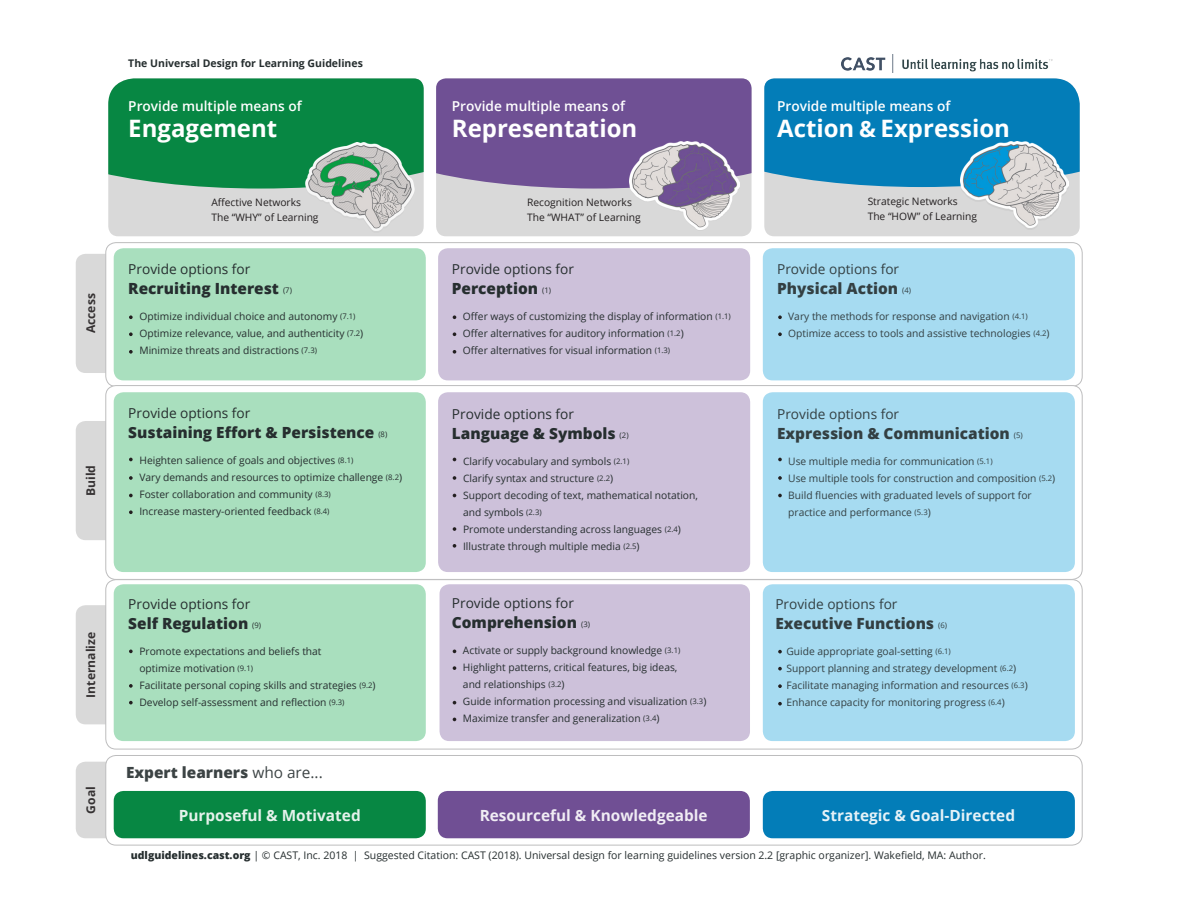
<style>
.page{position:relative;width:1188px;height:918px;background:#fff}
.page>*{position:absolute;margin:0;border:0;box-sizing:border-box;transform-origin:0 0}
.t1{font:700 24px "Open Sans";color:#fff}
.t2{font:800 15.45px "Open Sans";color:#262e2f}
.t3{font:700 15.45px "Open Sans";color:#fff}
.t4{font:13.65px "Open Sans";color:#262e2f}
.t5{font:600 13.65px "Open Sans";color:#fff}
.t6{font:700 12.15px "Open Sans";color:#231f20}
.t7{font:10.5px "Open Sans";color:#262e2f}
.t8{font:700 10.5px "Open Sans";color:#262e2f}
.t9{font:10.2px/17.1px "Open Sans";color:#262e2f}
.t10{font:10.2px/15px "Open Sans";color:#231f20}
.s1{font-weight:400;font-size:7.65px}
.s2{font-size:7.65px}
.s3{font-size:22.5px}
.s4{font-weight:400}
.s5{font-weight:800}
</style>
<div class="page">
<div style="left:76px;top:254px;width:58px;height:119px;background:#d9d9d9;border-radius:10px"></div>
<div style="left:76px;top:421px;width:58px;height:119px;background:#d9d9d9;border-radius:10px"></div>
<div style="left:76px;top:605px;width:58px;height:119px;background:#d9d9d9;border-radius:10px"></div>
<div style="left:76px;top:762px;width:49px;height:76px;background:#d9d9d9;border-radius:10px"></div>
<div style="left:106px;top:243px;width:976px;height:143px;background:#fff;border-radius:10px"></div>
<div style="left:106px;top:386px;width:976px;height:193px;background:#fff;border-radius:10px"></div>
<div style="left:106px;top:580px;width:976px;height:169px;background:#fff;border-radius:10px"></div>
<div style="left:106px;top:579px;width:976px;height:170px;border:1px solid #bdbdbe;border-radius:10px"></div>
<div style="left:106px;top:755px;width:976px;height:90px;background:#fff;border-radius:10px"></div>
<div style="left:106px;top:755px;width:976px;height:90px;border:1px solid #bdbdbe;border-radius:10px"></div>
<div style="left:108px;top:189px;width:314px;height:47px;background:#d9d9d9"></div>
<div style="left:108px;top:78px;width:316px;height:111px;background:#078743"></div>
<div style="left:436px;top:78px;width:316px;height:158px;background:#d9d9d9;border-radius:10px"></div>
<div style="left:436px;top:78px;width:316px;height:111px;background:#6f5094"></div>
<div style="left:764px;top:187px;width:316px;height:49px;background:#d9d9d9"></div>
<div style="left:764px;top:78px;width:316px;height:109px;background:#037db8"></div>
<div style="left:114px;top:248px;width:312px;height:132px;background:#a9dfbe;border-radius:10px"></div>
<div style="left:438px;top:248px;width:312px;height:132px;background:#cdc1da;border-radius:10px"></div>
<div style="left:763px;top:248px;width:312px;height:132px;background:#a6dbf1;border-radius:10px"></div>
<div style="left:114px;top:392px;width:312px;height:180px;background:#a9dfbe;border-radius:10px"></div>
<div style="left:114px;top:584px;width:312px;height:157px;background:#a9dfbe;border-radius:10px"></div>
<div style="left:438px;top:392px;width:312px;height:180px;background:#cdc1da;border-radius:10px"></div>
<div style="left:763px;top:392px;width:312px;height:180px;background:#a6dbf1;border-radius:10px"></div>
<div style="left:763px;top:584px;width:312px;height:157px;background:#a6dbf1;border-radius:10px"></div>
<div style="left:114px;top:791px;width:312px;height:47px;background:#078743;border-radius:10px"></div>
<div style="left:440px;top:584px;width:310px;height:157px;background:#cdc1da;border-radius:10px"></div>
<div style="left:763px;top:791px;width:312px;height:47px;background:#037db8;border-radius:10px"></div>
<div style="left:438px;top:791px;width:312px;height:47px;background:#704f94;border-radius:10px"></div>
<svg style="left:129px;top:315px;width:4px;height:4px"></svg>
<svg style="left:453px;top:315px;width:3px;height:4px"></svg>
<svg style="left:778px;top:315px;width:4px;height:4px"></svg>
<svg style="left:129px;top:458px;width:4px;height:3px"></svg>
<svg style="left:778px;top:458px;width:4px;height:3px"></svg>
<svg style="left:778px;top:650px;width:4px;height:3px"></svg>
<svg style="left:129px;top:650px;width:4px;height:3px"></svg>
<svg style="left:129px;top:332px;width:4px;height:4px"></svg>
<svg style="left:453px;top:332px;width:3px;height:4px"></svg>
<svg style="left:778px;top:332px;width:4px;height:4px"></svg>
<svg style="left:129px;top:476px;width:4px;height:4px"></svg>
<svg style="left:453px;top:476px;width:3px;height:4px"></svg>
<svg style="left:778px;top:476px;width:4px;height:4px"></svg>
<svg style="left:778px;top:667px;width:4px;height:3px"></svg>
<svg style="left:129px;top:350px;width:4px;height:4px"></svg>
<svg style="left:453px;top:350px;width:3px;height:4px"></svg>
<svg style="left:129px;top:494px;width:4px;height:3px"></svg>
<svg style="left:778px;top:494px;width:4px;height:3px"></svg>
<svg style="left:778px;top:684px;width:4px;height:4px"></svg>
<svg style="left:778px;top:702px;width:4px;height:4px"></svg>
<svg style="left:453px;top:527px;width:3px;height:4px"></svg>
<svg style="left:129px;top:684px;width:4px;height:4px"></svg>
<svg style="left:453px;top:666px;width:3px;height:4px"></svg>
<svg style="left:129px;top:510px;width:4px;height:4px"></svg>
<svg style="left:453px;top:544px;width:3px;height:4px"></svg>
<svg style="left:129px;top:701px;width:4px;height:3px"></svg>
<img style="left:301px;top:142px;width:123px;height:2px">
<img style="left:630px;top:141px;width:110px;height:88px">
<img style="left:961px;top:142px;width:107px;height:86px">
<img style="left:301px;top:144px;width:123px;height:88px">
<img style="left:841px;top:54px;width:212px;height:19px">
<p class="t6" style="left:82px;top:333px;width:41px;rotate:-90deg">Access</p>
<p class="t6" style="left:82px;top:496px;width:33px;rotate:-90deg">Build</p>
<p class="t6" style="left:82px;top:698px;width:67px;rotate:-90deg">Internalize</p>
<p class="t6" style="left:82px;top:814px;width:29px;rotate:-90deg">Goal</p>
<p class="t8" style="left:128px;top:56px;width:236px">The Universal Design for Learning Guidelines</p>
<h3 class="t5" style="left:128px;top:97px;width:175px">Provide multiple means of</h3>
<h1 class="t1" style="left:128px;top:111px;width:150px">Engagement</h1>
<p class="t10" style="left:211px;top:195px;width:109px">Affective Networks<br>The “WHY” of Learning</p>
<h3 class="t4" style="left:128px;top:260px;width:124px">Provide options for</h3>
<h2 class="t2" style="left:128px;top:277px;width:165px">Recruiting Interest <span class="s1">(7)</span></h2>
<p class="t9" style="left:139px;top:308px;width:225px">Optimize individual choice and autonomy <span class="s2">(7.1)<br></span>Optimize relevance, value, and authenticity <span class="s2">(7.2</span>)<br>Minimize threats and distractions <span class="s2">(7.3)</span></p>
<h3 class="t4" style="left:128px;top:403px;width:124px">Provide options for</h3>
<h2 class="t2" style="left:128px;top:421px;width:260px">Sustaining Effort &amp; Persistence <span class="s1">(8)</span></h2>
<p class="t9" style="left:139px;top:451px;width:264px">Heighten salience of goals and objectives <span class="s2">(8.1)<br></span>Vary demands and resources to optimize challenge <span class="s2">(8.2</span>)<br>Foster collaboration and community <span class="s2">(8.3)<br></span>Increase mastery-oriented feedback <span class="s2">(8.4)</span></p>
<h3 class="t4" style="left:128px;top:594px;width:124px">Provide options for</h3>
<h2 class="t2" style="left:128px;top:612px;width:134px">Self Regulation <span class="s1">(9)</span></h2>
<p class="t9" style="left:139px;top:642px;width:238px">Promote expectations and beliefs that<br>optimize motivation <span class="s2">(9.1)<br></span>Facilitate personal coping skills and strategies <span class="s2">(9.2</span>)<br>Develop self-assessment and reflection <span class="s2">(9.3)</span></p>
<h3 class="t5" style="left:452px;top:97px;width:175px">Provide multiple means of</h3>
<h1 class="t1" style="left:452px;top:111px;width:187px">Representation</h1>
<p class="t10" style="left:527px;top:195px;width:115px">Recognition Networks<br>The “WHAT” of Learning</p>
<h3 class="t4" style="left:452px;top:260px;width:124px">Provide options for</h3>
<h2 class="t2" style="left:452px;top:277px;width:101px">Perception <span class="s1">(1)</span></h2>
<p class="t9" style="left:463px;top:308px;width:269px">Offer ways of customizing the display of information <span class="s2">(1.1)<br></span>Offer alternatives for auditory information <span class="s2">(1.2</span>)<br>Offer alternatives for visual information <span class="s2">(1.3)</span></p>
<h3 class="t4" style="left:452px;top:404px;width:124px">Provide options for</h3>
<h2 class="t2" style="left:452px;top:422px;width:178px">Language &amp; Symbols <span class="s1">(2)</span></h2>
<p class="t9" style="left:463px;top:452px;width:236px">Clarify vocabulary and symbols <span class="s2">(2.1)<br></span>Clarify syntax and structure <span class="s2">(2.2</span>)<br>Support decoding of text, mathematical notation, and symbols <span class="s2">(2.3)<br></span>Promote understanding across languages <span class="s2">(2.4</span>)<br>Illustrate through multiple media <span class="s2">(2.5</span>)</p>
<h3 class="t4" style="left:452px;top:593px;width:124px">Provide options for</h3>
<h2 class="t2" style="left:452px;top:611px;width:140px">Comprehension <span class="s1">(3)</span></h2>
<p class="t9" style="left:463px;top:641px;width:245px">Activate or supply background knowledge <span class="s2">(3.1)<br></span>Highlight patterns, critical features, big ideas,<br>and relationships <span class="s2">(3.2</span>)<br>Guide information processing and visualization <span class="s2">(3.3</span>)<br>Maximize transfer and generalization <span class="s2">(3.4</span>)</p>
<h3 class="t5" style="left:777px;top:97px;width:175px">Provide multiple means of</h3>
<h1 class="t1" style="left:777px;top:111px;width:234px">Action <span class="s3">&amp;</span> Expression</h1>
<p class="t10" style="left:868px;top:193px;width:111px">Strategic Networks<br>The “HOW” of Learning</p>
<h3 class="t4" style="left:777px;top:260px;width:124px">Provide options for</h3>
<h2 class="t2" style="left:777px;top:277px;width:136px">Physical Action <span class="s1">(4)</span></h2>
<p class="t9" style="left:788px;top:308px;width:263px">Vary the methods for response and navigation <span class="s2">(4.1)<br></span>Optimize access to tools and assistive technologies <span class="s2">(4.2</span>)</p>
<h3 class="t4" style="left:777px;top:404px;width:124px">Provide options for</h3>
<h2 class="t2" style="left:777px;top:422px;width:247px">Expression &amp; Communication <span class="s1">(5)</span></h2>
<p class="t9" style="left:788px;top:452px;width:269px">Use multiple media for communication <span class="s2">(5.1)<br></span>Use multiple tools for construction and composition <span class="s2">(5.2</span>)<br>Build fluencies with graduated levels of support for practice and performance <span class="s2">(5.3</span>)</p>
<h3 class="t4" style="left:775px;top:594px;width:124px">Provide options for</h3>
<h2 class="t2" style="left:775px;top:612px;width:173px">Executive Functions <span class="s1">(6)</span></h2>
<p class="t9" style="left:787px;top:642px;width:243px">Guide appropriate goal-setting <span class="s2">(6.1)<br></span>Support planning and strategy development <span class="s2">(6.2</span>)<br>Facilitate managing information and resources <span class="s2">(6.3</span>)<br>Enhance capacity for monitoring progress <span class="s2">(6.4</span>)</p>
<h2 class="t2" style="left:126px;top:761px;width:198px">Expert learners <span class="s4">who are...</span></h2>
<h2 class="t3" style="left:179px;top:804px;width:183px">Purposeful &amp; Motivated</h2>
<h2 class="t3" style="left:480px;top:804px;width:229px">Resourceful &amp; Knowledgeable</h2>
<h2 class="t3" style="left:822px;top:804px;width:195px">Strategic &amp; Goal-Directed</h2>
<p class="t7" style="left:131px;top:848px;width:857px"><span class="s5">udlguidelines.cast.org</span> | © CAST, Inc. 2018 | Suggested Citation: CAST (2018). Universal design for learning guidelines version 2.2 [graphic organizer]. Wakefield, MA: Author.</p>
</div>
